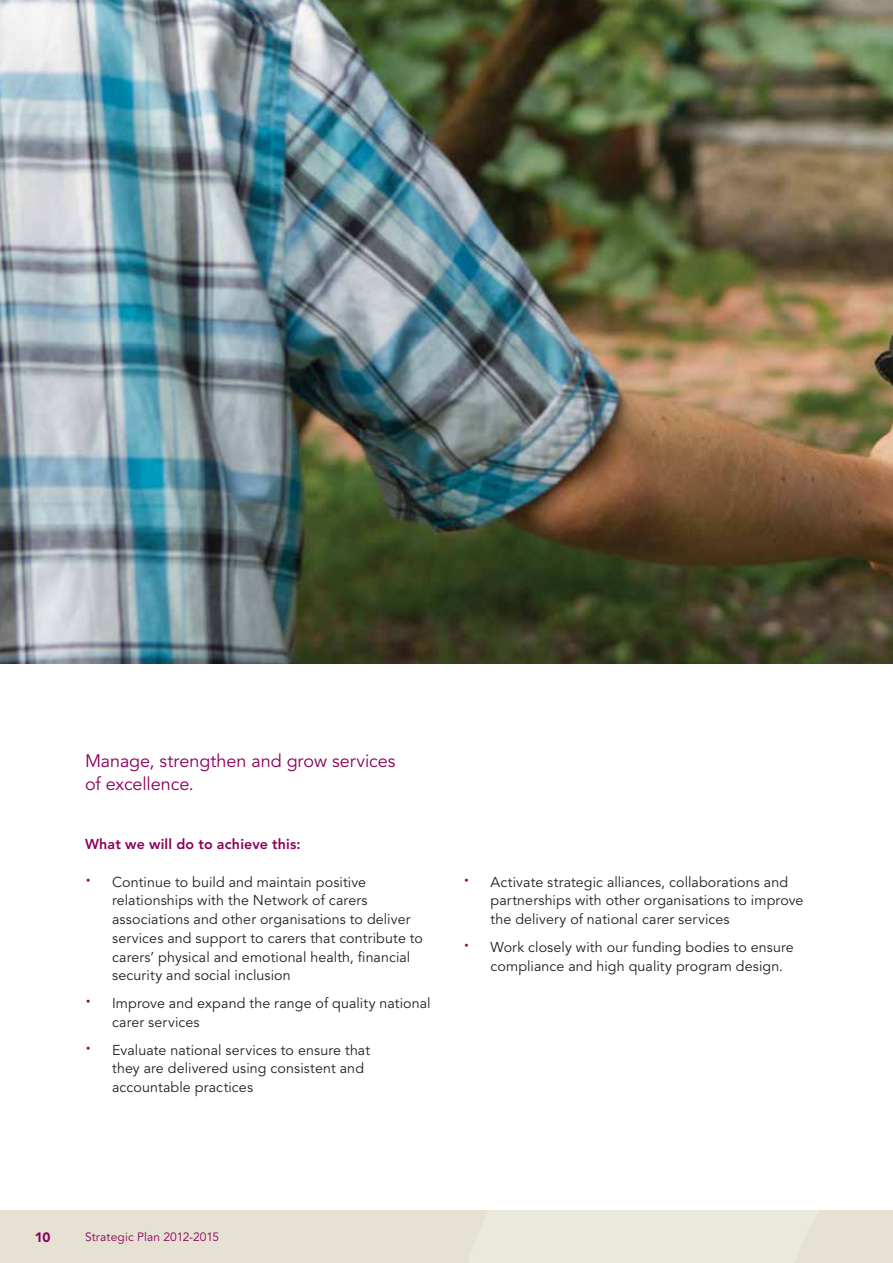
<style>
.page{position:relative;width:893px;height:1263px;background:#fff}
.page>*{position:absolute;margin:0;border:0;box-sizing:border-box;transform-origin:0 0}
.t1{font:18px/22.5px "Avenir LT Std";letter-spacing:-.005em;color:#8b005a}
.t2{font:14.25px/18.8px "Avenir LT Std";letter-spacing:.01em;color:#231f20}
.t3{font:800 14.25px "Avenir LT Std";letter-spacing:.015em;color:#8b005a}
.t4{font:900 13.5px "Avenir LT Std";color:#8b005a}
.t5{font:12px "Avenir LT Std";letter-spacing:.01em;color:#8b005a}
.s1{font-weight:500;font-size:22.5px;color:#8b005a}
</style>
<div class="page">
<img style="left:0;top:0;width:893px;height:663px">
<p class="t1" style="left:85px;top:750px;width:312px">Manage, strengthen and grow services of excellence.</p>
<p class="t3" style="left:85px;top:835px;width:217px">What we will do to achieve this:</p>
<p class="t2" style="left:112px;top:873px;width:313px;text-indent:-27px"><span class="s1">∙</span> Continue to build and maintain positive relationships with the Network of carers associations and other organisations to deliver services and support to carers that contribute to carers’ physical and emotional health, financial security and social inclusion</p>
<p class="t2" style="left:112px;top:994px;width:320px;text-indent:-27px"><span class="s1">∙</span> Improve and expand the range of quality national carer services</p>
<p class="t2" style="left:112px;top:1041px;width:260px;text-indent:-27px"><span class="s1">∙</span> Evaluate national services to ensure that they are delivered using consistent and accountable practices</p>
<p class="t2" style="left:490px;top:873px;width:315px;text-indent:-27px"><span class="s1">∙</span> Activate strategic alliances, collaborations and partnerships with other organisations to improve the delivery of national carer services</p>
<p class="t2" style="left:490px;top:938px;width:305px;text-indent:-27px"><span class="s1">∙</span> Work closely with our funding bodies to ensure compliance and high quality program design.</p>
<p class="t4" style="left:35px;top:1229px;width:17px">10</p>
<p class="t5" style="left:85px;top:1230px;width:136px">Strategic Plan 2012-2015</p>
</div>
